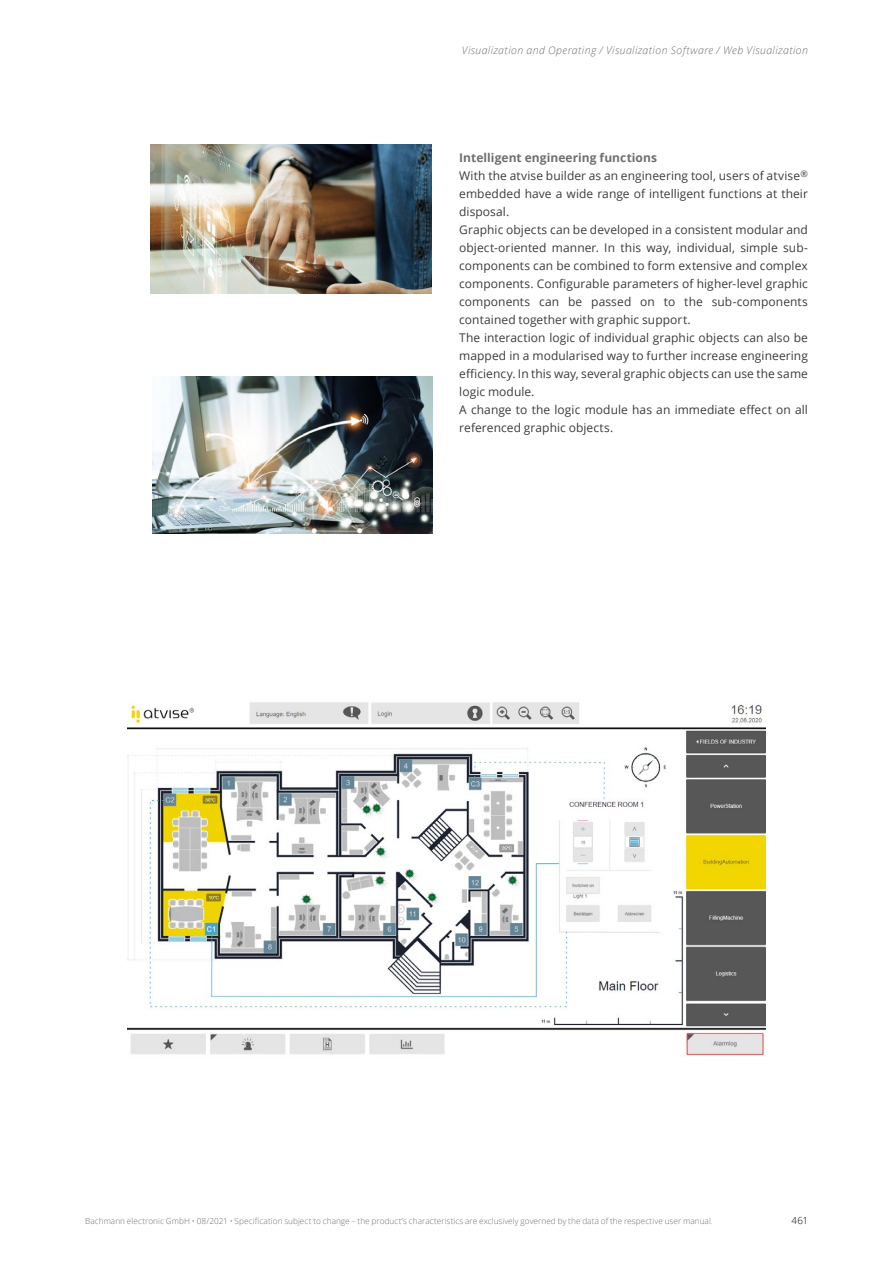
<style>
.page{position:relative;width:893px;height:1263px;background:#fff}
.page>*{position:absolute;margin:0;border:0;box-sizing:border-box;transform-origin:0 0}
.t1{font:12px/18px "Open Sans";letter-spacing:.005em;color:#3c3c3b}
.t2{font:italic 300 10.5px "Open Sans";letter-spacing:.04em;color:#706f6f}
.t3{font:300 9.75px "Open Sans";color:#000}
.t4{font:300 8.25px "Open Sans";letter-spacing:.005em;color:#706f6f}
.s1{font-weight:700;color:#706f6f}
</style>
<div class="page">
<img style="left:151px;top:145px;width:281px;height:148px">
<img style="left:152px;top:376px;width:281px;height:157px">
<img style="left:128px;top:702px;width:637px;height:354px">
<p class="t2" style="left:462px;top:43px;width:348px">Visualization and Operating / Visualization Software / Web Visualization</p>
<p class="t1" style="left:459px;top:149px;width:350px"><span class="s1">Intelligent engineering functions<br></span>With the atvise builder as an engineering tool, users of atvise<sup>® </sup>embedded have a wide range of intelligent functions at their disposal.<br>Graphic objects can be developed in a consistent modular and object-oriented manner. In this way, individual, simple sub&shy;components can be combined to form extensive and complex components. Configurable parameters of higher-level graphic components can be passed on to the sub-components contained together with graphic support.<br>The interaction logic of individual graphic objects can also be mapped in a modularised way to further increase engineering efficiency. In this way, several graphic objects can use the same logic module.<br>A change to the logic module has an immediate effect on all referenced graphic objects.</p>
<p class="t4" style="left:85px;top:1216px;width:629px">Bachmann electronic GmbH • 08/2021 • Specification subject to change – the product’s characteristics are exclusively governed by the data of the respective user manual.</p>
<p class="t3" style="left:791px;top:1214px;width:18px">461</p>
</div>
